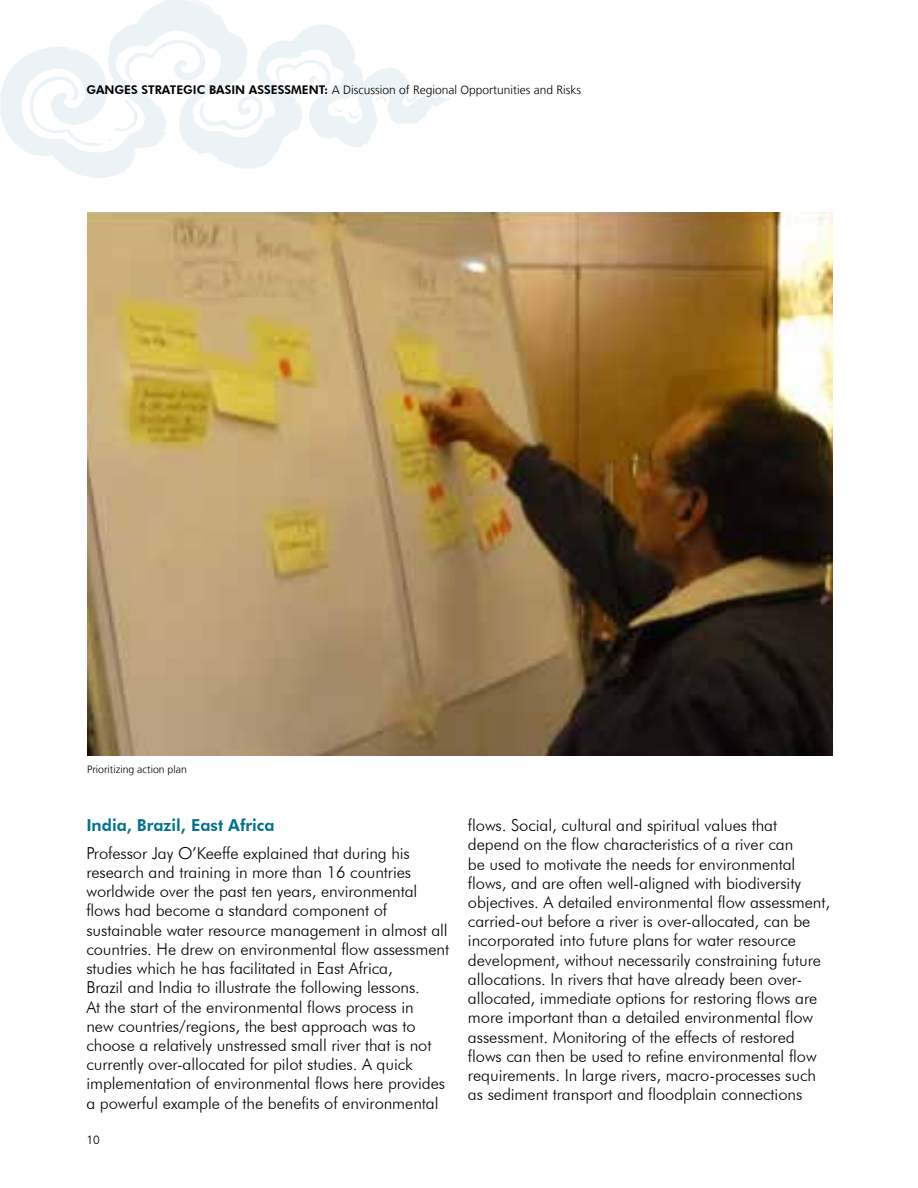
<style>
.page{position:relative;width:918px;height:1188px;background:#fff}
.page>*{position:absolute;margin:0;border:0;box-sizing:border-box;transform-origin:0 0}
.t1{font:300 16.5px/19.2px "Futura BT";letter-spacing:-.005em;color:#000}
.t2{font:800 16.5px "Futura BT";color:#00728f}
.t3{font:300 12px "Frutiger LT";color:#000}
.t4{font:800 12px "Futura BT";color:#000}
.t5{font:300 10.5px "Frutiger LT";color:#000}
.s1{font-family:"Futura BT";font-weight:800}
</style>
<div class="page">
<img style="left:88px;top:213px;width:744px;height:543px">
<p class="t4" style="left:86px;top:83px;width:19px">GANGES</p>
<p class="t4" style="left:141px;top:83px;width:125px">STRATEGIC BASIN ASSESSMEN</p>
<p class="t3" style="left:319px;top:83px;width:264px"><span class="s1">T:</span> A Discussion of Regional Opportunities and Risks</p>
<p class="t5" style="left:87px;top:763px;width:101px">Prioritizing action plan</p>
<p class="t2" style="left:86px;top:815px;width:190px">I NDIA, BRAZIL, EAST AFRICA</p>
<p class="t1" style="left:86px;top:843px;width:364px">Professor Jay O’Keeffe explained that during his research and training in more than 16 countries worldwide over the past ten years, environmental flows had become a standard component of sustainable water resource management in almost all countries. He drew on environmental flow assessment studies which he has facilitated in East Africa,<br>Brazil and India to illustrate the following lessons.<br>At the start of the environmental flows process in<br>new countries/regions, the best approach was to choose a relatively unstressed small river that is not currently over-allocated for pilot studies. A quick implementation of environmental flows here provides a powerful example of the benefits of environmental</p>
<p class="t3" style="left:86px;top:1133px;width:15px">10</p>
<p class="t1" style="left:468px;top:816px;width:364px">flows. Social, cultural and spiritual values that depend on the flow characteristics of a river can<br>be used to motivate the needs for environmental flows, and are often well-aligned with biodiversity objectives. A detailed environmental flow assessment, carried-out before a river is over-allocated, can be incorporated into future plans for water resource development, without necessarily constraining future allocations. In rivers that have already been over&shy;allocated, immediate options for restoring flows are more important than a detailed environmental flow assessment. Monitoring of the effects of restored flows can then be used to refine environmental flow requirements. In large rivers, macro-processes such as sediment transport and floodplain connections</p>
</div>
